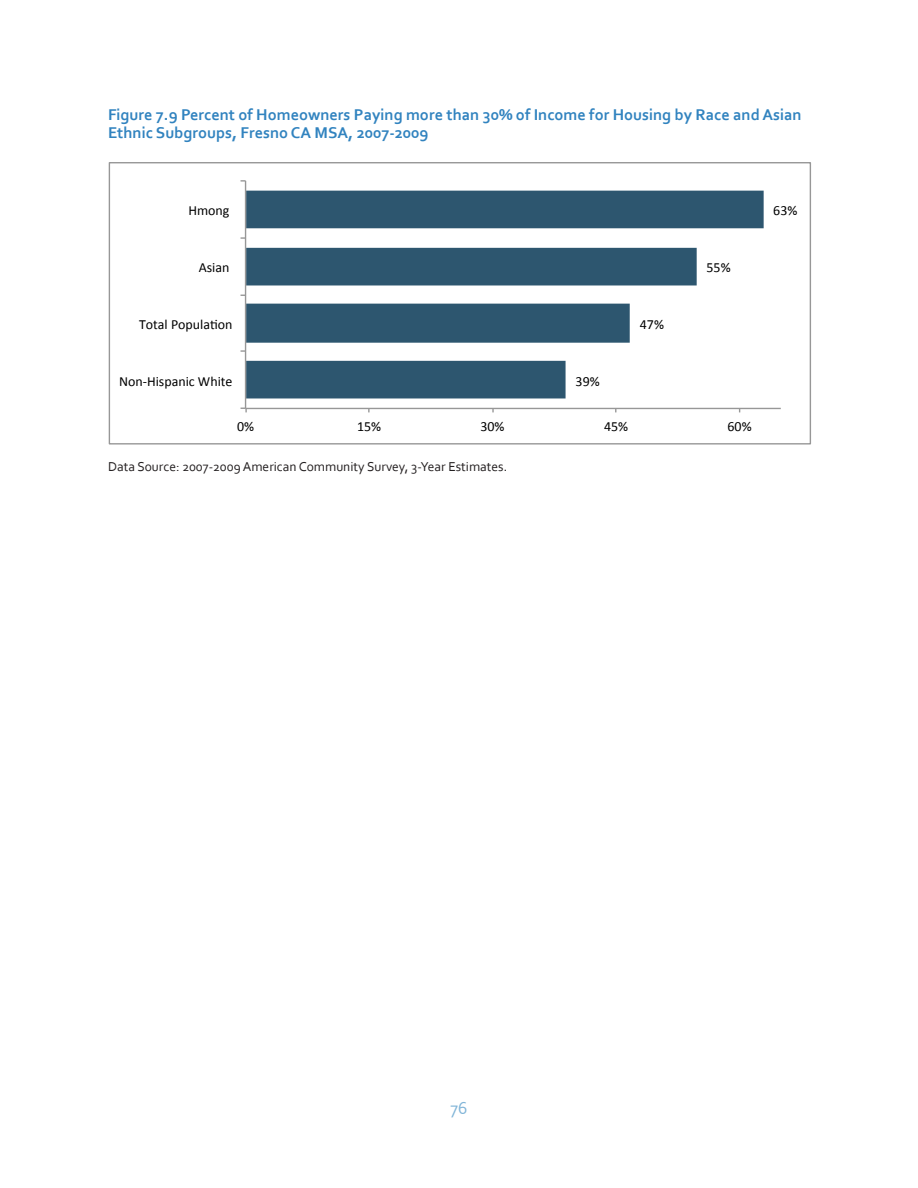
<style>
.page{position:relative;width:918px;height:1188px;background:#fff}
.page>*{position:absolute;margin:0;border:0;box-sizing:border-box;transform-origin:0 0}
.t1{font:18px "Corbel";color:#81b5d8}
.Table_Title{font:700 16.35px/17.9px "Corbel";color:#3183bf}
.t2{font:13.95px "Calibri";color:#000}
.Footnote_for_figures{font:13.5px "Corbel";color:#231f20}
</style>
<div class="page">
<svg style="left:246px;top:191px;width:518px;height:207px;fill:#2d566f"></svg>
<hr style="left:246px;top:408px;width:535px;height:1px;background:#979797">
<hr style="left:245px;top:181px;width:1px;height:227px;background:#979797">
<p class="Table_Title" style="left:108px;top:105px;width:695px">Figure 7.9 Percent of Homeowners Paying more than 30% of Income for Housing by Race and Asian<br>Ethnic Subgroups, Fresno CA MSA, 2007-2009</p>
<p class="t2" style="left:188px;top:201px;width:43px">Hmong</p>
<p class="t2" style="left:199px;top:258px;width:32px">Asian</p>
<p class="t2" style="left:707px;top:258px;width:26px">55%</p>
<p class="t2" style="left:139px;top:315px;width:95px">Total Popula=on</p>
<p class="t2" style="left:640px;top:315px;width:26px">47%</p>
<p class="t2" style="left:119px;top:372px;width:115px">Non--‐Hispanic White</p>
<p class="t2" style="left:576px;top:372px;width:26px">39%</p>
<p class="t2" style="left:237px;top:418px;width:19px">0%</p>
<p class="t2" style="left:357px;top:418px;width:26px">15%</p>
<p class="t2" style="left:481px;top:418px;width:26px">30%</p>
<p class="t2" style="left:604px;top:418px;width:26px">45%</p>
<p class="t2" style="left:728px;top:418px;width:26px">60%</p>
<p class="Footnote_for_figures" style="left:108px;top:458px;width:401px">Data Source: 2007-2009 American Community Survey, 3-Year Estimates.</p>
<p class="t2" style="left:773px;top:201px;width:26px">63%</p>
<p class="t1" style="left:450px;top:1097px;width:19px">76</p>
</div>
